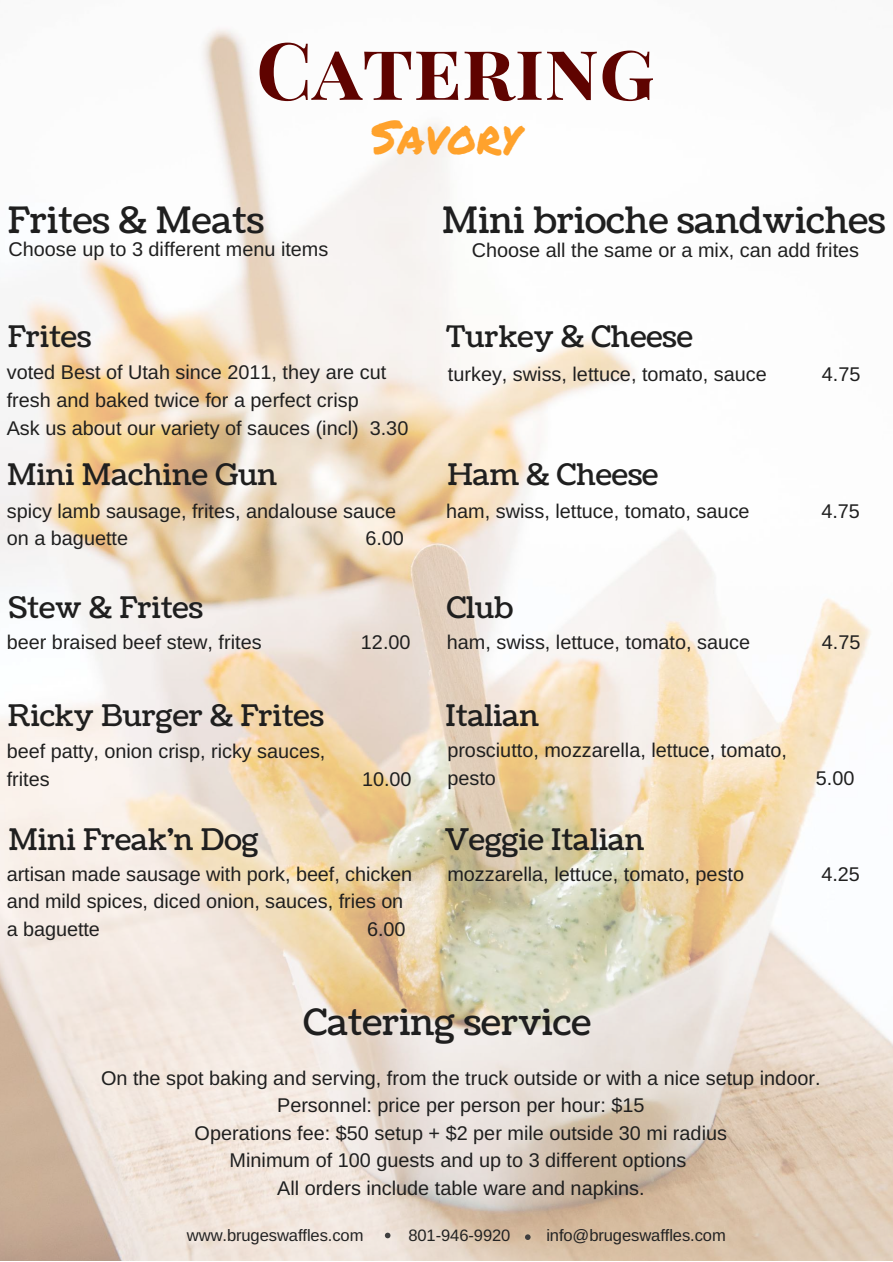
<style>
.page{position:relative;width:893px;height:1262px;background:#fff}
.page>*{position:absolute;margin:0;border:0;box-sizing:border-box;transform-origin:0 0}
.t1{font:700 79.43px "Playfair Display SC";color:#5f0300}
.t2{font:46.35px "Permanent Marker";color:#ffa22c}
.t3{font:36.38px "Coustard";color:#1f1f1f}
.t4{font:29.78px "Coustard";color:#1f1f1f}
.t5{font:19.88px/27.5px "Arimo";color:#1f1f1f}
.t6{font:16.58px "Arimo";letter-spacing:-.005em;color:#222}
</style>
<div class="page">
<img style="left:0;top:28px;width:892px;height:1232px">
<svg style="left:385px;top:1233px;width:5px;height:5px"></svg>
<svg style="left:525px;top:1234px;width:5px;height:6px"></svg>
<h1 class="t1" style="left:256px;top:25px;width:400px">Catering</h1>
<h2 class="t2" style="left:371px;top:103px;width:150px">SAVORY</h2>
<h3 class="t3" style="left:8px;top:196px;width:258px">Frites &amp; Meats</h3>
<h3 class="t3" style="left:442px;top:196px;width:445px">Mini brioche sandwiches</h3>
<p class="t5" style="left:8px;top:235px;width:321px">Choose up to 3 different menu items</p>
<p class="t5" style="left:472px;top:236px;width:389px">Choose all the same or a mix, can add frites</p>
<h3 class="t4" style="left:8px;top:317px;width:85px">Frites</h3>
<h3 class="t4" style="left:446px;top:317px;width:248px">Turkey &amp; Cheese</h3>
<p class="t5" style="left:7px;top:359px;width:403px">voted Best of Utah since 2011, they are cut fresh and baked twice for a perfect crisp<br>Ask us about our variety of sauces (incl) 3.30</p>
<p class="t5" style="left:448px;top:360px;width:320px">turkey, swiss, lettuce, tomato, sauce</p>
<p class="t5" style="left:821px;top:360px;width:40px">4.75</p>
<h3 class="t4" style="left:7px;top:454px;width:271px">Mini Machine Gun</h3>
<h3 class="t4" style="left:447px;top:455px;width:212px">Ham &amp; Cheese</h3>
<p class="t5" style="left:7px;top:497px;width:391px">spicy lamb sausage, frites, andalouse sauce on a baguette</p>
<p class="t5" style="left:365px;top:525px;width:40px">6.00</p>
<p class="t5" style="left:446px;top:497px;width:305px">ham, swiss, lettuce, tomato, sauce</p>
<p class="t5" style="left:821px;top:497px;width:40px">4.75</p>
<h3 class="t4" style="left:8px;top:588px;width:196px">Stew &amp; Frites</h3>
<h3 class="t4" style="left:447px;top:588px;width:68px">Club</h3>
<p class="t5" style="left:7px;top:628px;width:256px">beer braised beef stew, frites</p>
<p class="t5" style="left:361px;top:628px;width:51px">12.00</p>
<p class="t5" style="left:447px;top:628px;width:305px">ham, swiss, lettuce, tomato, sauce</p>
<p class="t5" style="left:821px;top:628px;width:40px">4.75</p>
<h3 class="t4" style="left:8px;top:696px;width:317px">Ricky Burger &amp; Frites</h3>
<h3 class="t4" style="left:445px;top:696px;width:95px">Italian</h3>
<p class="t5" style="left:7px;top:738px;width:320px">beef patty, onion crisp, ricky sauces, frites</p>
<p class="t5" style="left:362px;top:765px;width:51px">10.00</p>
<p class="t5" style="left:447px;top:737px;width:341px">prosciutto, mozzarella, lettuce, tomato, pesto</p>
<p class="t5" style="left:815px;top:765px;width:40px">5.00</p>
<h3 class="t4" style="left:8px;top:820px;width:252px">Mini Freak'n Dog</h3>
<h3 class="t4" style="left:445px;top:820px;width:201px">Veggie Italian</h3>
<p class="t5" style="left:7px;top:860px;width:407px">artisan made sausage with pork, beef, chicken and mild spices, diced onion, sauces, fries on a baguette</p>
<p class="t5" style="left:367px;top:915px;width:40px">6.00</p>
<p class="t5" style="left:447px;top:860px;width:298px">mozzarella, lettuce, tomato, pesto</p>
<p class="t5" style="left:821px;top:860px;width:40px">4.25</p>
<h3 class="t3" style="left:303px;top:998px;width:289px">Catering service</h3>
<p class="t5" style="left:101px;top:1064px;width:721px;text-align:center">On the spot baking and serving, from the truck outside or with a nice setup indoor.<br>Personnel: price per person per hour: $15<br>Operations fee: $50 setup + $2 per mile outside 30 mi radius<br>Minimum of 100 guests and up to 3 different options<br>All orders include table ware and napkins.</p>
<p class="t6" style="left:187px;top:1226px;width:178px">www.brugeswaffles.com</p>
<p class="t6" style="left:408px;top:1226px;width:103px">801-946-9920</p>
<p class="t6" style="left:546px;top:1226px;width:181px">info@brugeswaffles.com</p>
</div>
